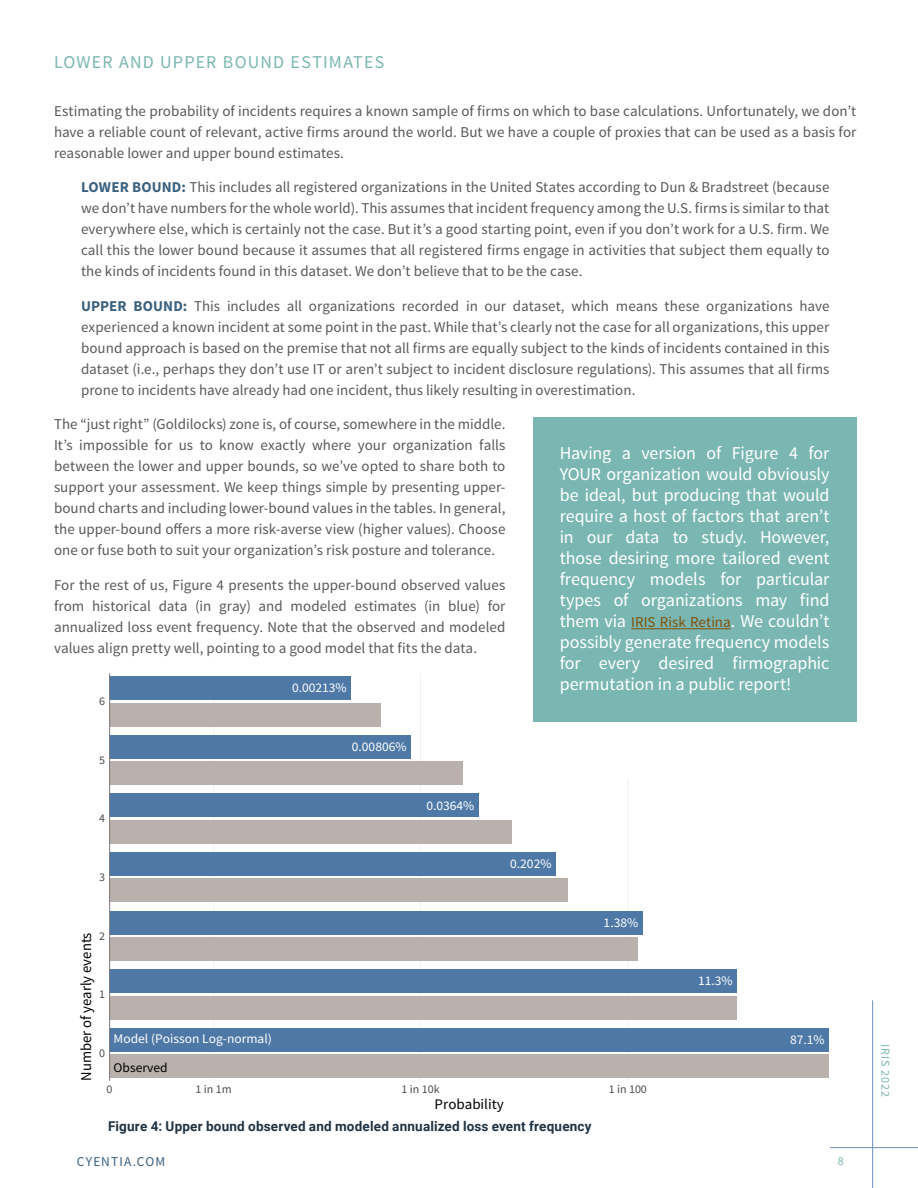
<style>
.page{position:relative;width:918px;height:1188px;background:#fff}
.page>*{position:absolute;margin:0;border:0;box-sizing:border-box;transform-origin:0 0}
.Body_10_pt_-MAIN_WHI{font:18px/21px "Source Sans Pro";letter-spacing:-.005em;color:#fff;text-align:justify}
.t1{font:18px "Source Sans Pro";letter-spacing:.065em;color:#7ab7b2}
.Body_10pt_MAIN{font:15px/21px "Source Sans Pro";letter-spacing:.005em;color:#58595b;text-align:justify}
.t2{font:15px "Source Sans Pro";color:#000}
.t3{font:14.7px "Source Sans Pro";color:#000}
.Figures{font:700 13.5px "Roboto";letter-spacing:.015em;color:#1f3242}
.t4{font:13.5px "Source Sans Pro";letter-spacing:.08em;color:#3b617f}
.t5{font:13.2px "Source Sans Pro";color:#fff}
.t6{font:13.2px "Source Sans Pro";color:#000}
.t7{font:12px "Source Sans Pro";letter-spacing:.08em;color:#7ab7b2}
.t8{font:11.7px "Source Sans Pro";color:#4d4d4d}
.s1{font-weight:700;color:#3b617f}
.s2{font-size:15px;color:#805008}
</style>
<div class="page">
<hr style="left:872px;top:1000px;width:1px;height:188px;background:#6b8fb4">
<hr style="left:830px;top:1147px;width:88px;height:1px;background:#6b8fb4">
<div style="left:533px;top:417px;width:323px;height:304px;background:#7ab7b2"></div>
<hr style="left:631px;top:628px;width:100px;height:1px;background:#805008">
<svg style="left:111px;top:721px;width:722px;height:299px"></svg>
<hr style="left:110px;top:673px;width:1px;height:408px;background:#f2f2f2">
<hr style="left:213px;top:673px;width:1px;height:408px;background:#f2f2f2">
<hr style="left:420px;top:673px;width:1px;height:408px;background:#f2f2f2">
<hr style="left:628px;top:778px;width:1px;height:303px;background:#f2f2f2">
<div style="left:110px;top:1054px;width:719px;height:24px;background:#bab0ac"></div>
<div style="left:110px;top:1028px;width:719px;height:24px;background:#4e79a7"></div>
<div style="left:110px;top:996px;width:627px;height:23px;background:#bab0ac"></div>
<div style="left:110px;top:969px;width:627px;height:24px;background:#4e79a7"></div>
<div style="left:110px;top:937px;width:528px;height:24px;background:#bab0ac"></div>
<div style="left:110px;top:911px;width:532px;height:23px;background:#4e79a7"></div>
<div style="left:110px;top:878px;width:458px;height:24px;background:#bab0ac"></div>
<div style="left:110px;top:852px;width:446px;height:24px;background:#4e79a7"></div>
<div style="left:110px;top:820px;width:402px;height:24px;background:#bab0ac"></div>
<div style="left:110px;top:793px;width:369px;height:24px;background:#4e79a7"></div>
<div style="left:110px;top:761px;width:353px;height:24px;background:#bab0ac"></div>
<div style="left:110px;top:735px;width:301px;height:24px;background:#4e79a7"></div>
<div style="left:110px;top:703px;width:271px;height:23px;background:#bab0ac"></div>
<div style="left:110px;top:676px;width:241px;height:24px;background:#4e79a7"></div>
<hr style="left:109px;top:673px;width:1px;height:408px;background:#7f7f7f">
<h6 class="t1" style="left:54px;top:50px;width:332px">LOWER AND UPPER BOUND ESTIMATES</h6>
<p class="Body_10pt_MAIN" style="left:54px;top:100px;width:804px">Estimating the probability of incidents requires a known sample of firms on which to base calculations. Unfortunately, we don’t have a reliable count of relevant, active firms around the world. But we have a couple of proxies that can be used as a basis for reasonable lower and upper bound estimates.</p>
<p class="Body_10pt_MAIN" style="left:81px;top:177px;width:750px"><span class="s1">LOWER BOUND:</span> This includes all registered organizations in the United States according to Dun &amp; Bradstreet (because we don’t have numbers for the whole world). This assumes that incident frequency among the U.S. firms is similar to that everywhere else, which is certainly not the case. But it’s a good starting point, even if you don’t work for a U.S. firm. We call this the lower bound because it assumes that all registered firms engage in activities that subject them equally to the kinds of incidents found in this dataset. We don’t believe that to be the case.</p>
<p class="Body_10pt_MAIN" style="left:81px;top:295px;width:750px"><span class="s1">UPPER BOUND:</span> This includes all organizations recorded in our dataset, which means these organizations have experienced a known incident at some point in the past. While that’s clearly not the case for all organizations, this upper bound approach is based on the premise that not all firms are equally subject to the kinds of incidents contained in this dataset (i.e., perhaps they don’t use IT or aren’t subject to incident disclosure regulations). This assumes that all firms prone to incidents have already had one incident, thus likely resulting in overestimation.</p>
<p class="Body_10pt_MAIN" style="left:54px;top:414px;width:453px">The “just right” (Goldilocks) zone is, of course, somewhere in the middle.<br>It’s impossible for us to know exactly where your organization falls between the lower and upper bounds, so we’ve opted to share both to support your assessment. We keep things simple by presenting upper&shy;bound charts and including lower-bound values in the tables. In general, the upper-bound offers a more risk-averse view (higher values). Choose one or fuse both to suit your organization’s risk posture and tolerance.</p>
<p class="Body_10pt_MAIN" style="left:54px;top:574px;width:453px">For the rest of us, Figure 4 presents the upper-bound observed values from historical data (in gray) and modeled estimates (in blue) for annualized loss event frequency. Note that the observed and modeled values align pretty well, pointing to a good model that fits the data.</p>
<p class="Body_10_pt_-MAIN_WHI" style="left:560px;top:443px;width:271px">Having a version of Figure 4 for YOUR organization would obviously be ideal, but producing that would require a host of factors that aren’t in our data to study. However, those desiring more tailored event frequency models for particular types of organizations may find them via <span class="s2">IRIS Risk Retina</span>. We couldn’t possibly generate frequency models for every desired firmographic permutation in a public report!</p>
<p class="t5" style="left:292px;top:680px;width:56px">0.00213%</p>
<p class="t8" style="left:99px;top:694px;width:7px">6</p>
<p class="t8" style="left:99px;top:752px;width:7px">5</p>
<p class="t8" style="left:99px;top:811px;width:7px">4</p>
<p class="t8" style="left:99px;top:870px;width:7px">3</p>
<p class="t8" style="left:99px;top:928px;width:7px">2</p>
<p class="t2" style="left:77px;top:1081px;width:150px;rotate:-90deg">Number of yearly events</p>
<p class="t8" style="left:99px;top:987px;width:7px">1</p>
<p class="t8" style="left:99px;top:1045px;width:7px">0</p>
<p class="t5" style="left:114px;top:1030px;width:160px">Model (Poisson Log-normal)</p>
<p class="t6" style="left:114px;top:1059px;width:55px">Observed</p>
<p class="t5" style="left:352px;top:738px;width:56px">0.00806%</p>
<p class="t5" style="left:426px;top:797px;width:50px">0.0364%</p>
<p class="t5" style="left:510px;top:855px;width:43px">0.202%</p>
<p class="t5" style="left:604px;top:914px;width:36px">1.38%</p>
<p class="t8" style="left:107px;top:1082px;width:7px">0</p>
<p class="t8" style="left:196px;top:1082px;width:38px">1 in 1m</p>
<p class="t8" style="left:401px;top:1082px;width:40px">1 in 10k</p>
<p class="t8" style="left:609px;top:1082px;width:40px">1 in 100</p>
<p class="t3" style="left:435px;top:1095px;width:71px">Probability</p>
<p class="Figures" style="left:108px;top:1117px;width:485px">Figure 4: Upper bound observed and modeled annualized loss event frequency</p>
<p class="t5" style="left:698px;top:973px;width:36px">11.3%</p>
<p class="t5" style="left:790px;top:1031px;width:36px">87.1%</p>
<p class="t4" style="left:77px;top:1153px;width:90px">CYENTIA.COM</p>
<p class="t7" style="left:838px;top:1153px;width:7px">8</p>
<p class="t7" style="left:893px;top:1044px;width:55px;rotate:90deg">IRIS 2022</p>
</div>
